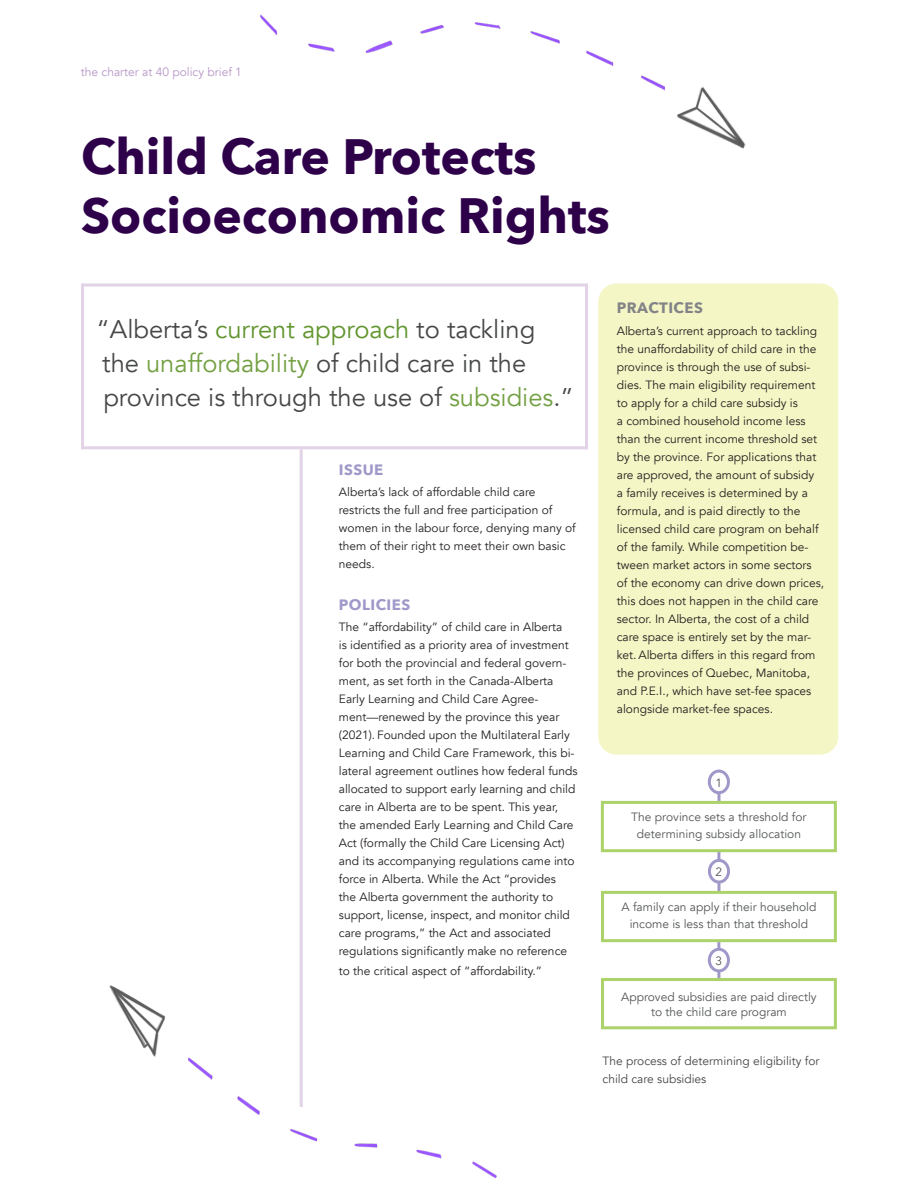
<style>
.page{position:relative;width:918px;height:1188px;background:#fff}
.page>*{position:absolute;margin:0;border:0;box-sizing:border-box;transform-origin:0 0}
.t1{font:700 49.5px/59.4px "Avenir Next";color:#2e004a}
.t2{font:25.5px/34.2px "Avenir";color:#464748}
.Subheading{font:700 15px "Avenir Next";letter-spacing:.03em;color:#9f99ca}
.Subheading-2{font:700 15px "Avenir Next";letter-spacing:.03em;color:#828487}
.Body_Copy{font:12px/18px "Avenir";color:#231f20}
.t3{font:12px/16.5px "Avenir";color:#545557;text-align:center}
.t4{font:12px/18px "Avenir";color:#464748}
.t5{font:12px "Avenir";color:#b696c6}
.s1{color:#61952e}
.s2{color:#73a042}
</style>
<div class="page">
<img style="left:81px;top:14px;width:758px;height:1165px">
<div style="left:598px;top:284px;width:240px;height:471px;background:#f5f6c5;border-radius:18px"></div>
<svg style="left:717px;top:972px;width:3px;height:6px"></svg>
<hr style="left:300px;top:449px;width:3px;height:658px;background:#e3d3e7">
<hr style="left:82px;top:284px;width:506px;height:2px;background:#e3d3e7">
<hr style="left:81px;top:284px;width:3px;height:165px;background:#e3d3e7">
<hr style="left:585px;top:284px;width:3px;height:165px;background:#e3d3e7">
<hr style="left:82px;top:446px;width:506px;height:3px;background:#e3d3e7">
<div style="left:708px;top:770px;width:22px;height:24px;border:3px solid #9f99ca;border-radius:50%"></div>
<div style="left:708px;top:859px;width:22px;height:25px;border:3px solid #9f99ca;border-radius:50%"></div>
<svg style="left:717px;top:793px;width:3px;height:8px"></svg>
<svg style="left:717px;top:883px;width:3px;height:8px"></svg>
<svg style="left:717px;top:852px;width:3px;height:9px"></svg>
<div style="left:601px;top:801px;width:236px;height:51px;border:3px solid #acd369"></div>
<div style="left:601px;top:891px;width:236px;height:51px;border:3px solid #acd369"></div>
<div style="left:601px;top:978px;width:236px;height:51px;border:3px solid #acd369"></div>
<div style="left:708px;top:948px;width:22px;height:24px;border:3px solid #9f99ca;border-radius:50%"></div>
<svg style="left:717px;top:942px;width:3px;height:8px"></svg>
<p class="t5" style="left:81px;top:64px;width:163px">the charter at 40 policy brief 1</p>
<p class="t1" style="left:81px;top:126px;width:530px">Child Care Protects<br>Socioeconomic Rights</p>
<p class="t2" style="left:97px;top:312px;width:479px">“Alberta’s <span class="s1">current approach</span> to tackling the <span class="s2">unaffordability</span> of child care in the province is through the use of <span class="s2">subsidies</span>.”</p>
<p class="Subheading" style="left:339px;top:457px;width:46px">ISSUE</p>
<p class="Body_Copy" style="left:339px;top:483px;width:238px">Alberta’s lack of affordable child care restricts the full and free participation of women in the labour force, denying many of them of their right to meet their own basic needs.</p>
<p class="Subheading" style="left:339px;top:592px;width:73px">POLICIES</p>
<p class="Body_Copy" style="left:339px;top:619px;width:240px">The “affordability” of child care in Alberta<br>is identified as a priority area of investment for both the provincial and federal govern&shy;ment, as set forth in the Canada-Alberta Early Learning and Child Care Agree&shy;ment—renewed by the province this year (2021). Founded upon the Multilateral Early Learning and Child Care Framework, this bi&shy;lateral agreement outlines how federal funds allocated to support early learning and child care in Alberta are to be spent. This year, the amended Early Learning and Child Care Act (formally the Child Care Licensing Act) and its accompanying regulations came into force in Alberta. While the Act “provides<br>the Alberta government the authority to support, license, inspect, and monitor child care programs,” the Act and associated regulations significantly make no reference</p>
<p class="Body_Copy" style="left:339px;top:962px;width:205px">to the critical aspect of “affordability.”</p>
<p class="Subheading-2" style="left:617px;top:295px;width:88px">PRACTICES</p>
<p class="Body_Copy" style="left:617px;top:322px;width:209px">Alberta’s current approach to tackling the unaffordability of child care in the province is through the use of subsi&shy;dies. The main eligibility requirement to apply for a child care subsidy is<br>a combined household income less than the current income threshold set by the province. For applications that are approved, the amount of subsidy<br>a family receives is determined by a formula, and is paid directly to the licensed child care program on behalf of the family. While competition be&shy;tween market actors in some sectors of the economy can drive down prices, this does not happen in the child care sector. In Alberta, the cost of a child care space is entirely set by the mar&shy;ket. Alberta differs in this regard from the provinces of Quebec, Manitoba, and P.E.I., which have set-fee spaces alongside market-fee spaces.</p>
<p class="t3" style="left:716px;top:774px;width:8px">1</p>
<p class="t3" style="left:631px;top:809px;width:177px">The province sets a threshold for determining subsidy allocation</p>
<p class="t3" style="left:716px;top:864px;width:8px">2</p>
<p class="t3" style="left:621px;top:899px;width:196px">A family can apply if their household income is less than that threshold</p>
<p class="t3" style="left:716px;top:952px;width:8px">3</p>
<p class="t3" style="left:621px;top:990px;width:197px;line-height:14.4px">Approved subsidies are paid directly to the child care program</p>
<p class="t4" style="left:603px;top:1052px;width:219px">The process of determining eligibility for child care subsidies</p>
</div>
